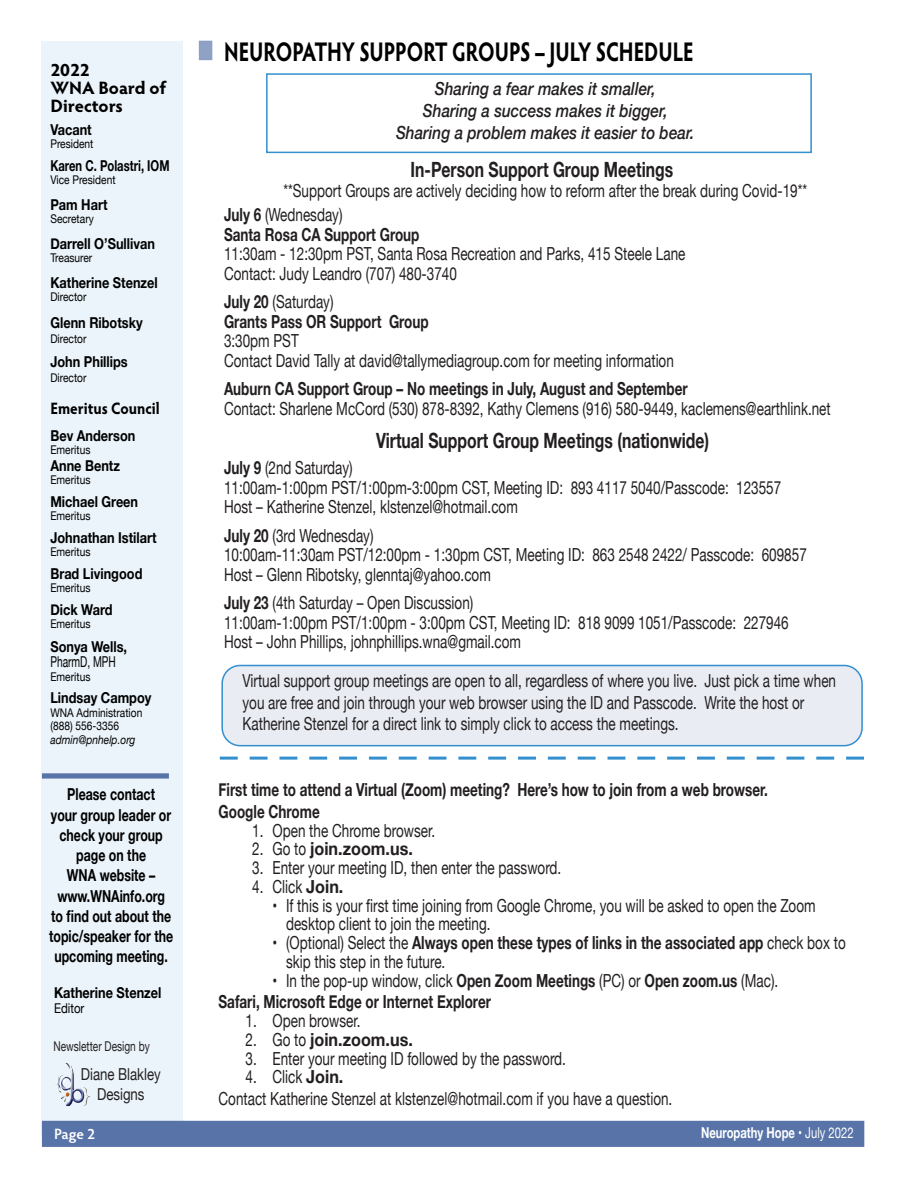
<style>
.page{position:relative;width:918px;height:1188px;background:#fff}
.page>*{position:absolute;margin:0;border:0;box-sizing:border-box;transform-origin:0 0}
.t1{font:700 27px "Hypatia Sans Pro";color:#000;scale:.75 1}
.t2{font:700 21px "Helvetica Neue";color:#231f20;scale:.75 1}
.t3{font:18px/18.8px "Helvetica Neue";color:#231f20;scale:.75 1}
.t4{font:700 18px "Helvetica Neue";color:#231f20;scale:.75 1}
.t5{font:italic 500 18px "Helvetica Neue";color:#231f20;scale:.85 1}
.t6{font:700 18px "Helvetica Neue";color:#231f20;scale:.9 1}
.t7{font:700 18px/18px "Hypatia Sans Pro";color:#000}
.t8{font:700 16.5px/20.2px "Helvetica Neue";color:#000;text-align:center;scale:.75 1}
.t9{font:16.5px/19.8px "Helvetica Neue";color:#231f20;text-align:center;scale:.8 1}
.t10{font:700 16.5px "Hypatia Sans Pro";color:#000;scale:.9 1}
.t11{font:700 15px/15px "Helvetica Neue";color:#000;scale:.85 1}
.t12{font:700 15px "Helvetica Neue";color:#fff;scale:.75 1}
.t13{font:700 15px "Helvetica Neue";color:#000;scale:.75 1}
.Folio{font:600 15px "Hypatia Sans Pro";color:#fff}
.t14{font:13.5px "Helvetica Neue";color:#231f20;scale:.75 1}
.t15{font:13.5px "Helvetica Neue";color:#000;scale:.85 1}
.t16{font:12px/13.5px "Helvetica Neue";color:#000;scale:.85 1}
.s1{font-weight:400}
.s2{font-style:italic}
.s3{font-weight:700}
</style>
<div class="page">
<div style="left:222px;top:665px;width:640px;height:81px;background:#e9ecf3;border-radius:18px"></div>
<div style="left:221px;top:665px;width:642px;height:81px;border:2px solid #338fce;border-radius:18px"></div>
<div style="left:266px;top:73px;width:546px;height:80px;background:#fff;border:2px solid #338fce"></div>
<div style="left:41px;top:42px;width:141px;height:1095px;background:#ebf4fa"></div>
<div style="left:43px;top:1122px;width:821px;height:24px;background:#5773a8"></div>
<div style="left:42px;top:1121px;width:822px;height:26px;border:2px solid #5773a8"></div>
<svg style="left:42px;top:773px;width:127px;height:6px"></svg>
<img style="left:56px;top:1063px;width:34px;height:43px">
<div style="left:199px;top:41px;width:13px;height:19px;background:#8fa2c5"></div>
<svg style="left:220px;top:757px;width:644px;height:3px"></svg>
<p class="t7" style="left:50px;top:60px;width:41px">2022</p>
<p class="t7" style="left:50px;top:78px;width:117px">WNA Board of<br>Directors</p>
<p class="t11" style="left:50px;top:122px;width:50px">Vacant</p>
<p class="t16" style="left:50px;top:138px;width:52px">President</p>
<p class="t13" style="left:50px;top:153px;width:160px">Karen C. Polastri, IOM</p>
<p class="t16" style="left:50px;top:174px;width:78px">Vice President</p>
<p class="t11" style="left:50px;top:197px;width:69px">Pam Hart</p>
<p class="t16" style="left:50px;top:213px;width:53px">Secretary</p>
<p class="t11" style="left:50px;top:236px;width:125px">Darrell O’Sullivan</p>
<p class="t16" style="left:50px;top:252px;width:51px">Treasurer</p>
<p class="t11" style="left:50px;top:275px;width:128px">Katherine Stenzel</p>
<p class="t16" style="left:50px;top:291px;width:44px">Director</p>
<p class="t11" style="left:50px;top:316px;width:110px">Glenn Ribotsky</p>
<p class="t16" style="left:50px;top:333px;width:44px">Director</p>
<p class="t11" style="left:50px;top:355px;width:93px">John Phillips</p>
<p class="t16" style="left:50px;top:372px;width:44px">Director</p>
<p class="t10" style="left:50px;top:396px;width:123px">Emeritus Council</p>
<p class="t11" style="left:50px;top:428px;width:102px">Bev Anderson</p>
<p class="t16" style="left:50px;top:444px;width:49px">Emeritus</p>
<p class="t11" style="left:50px;top:458px;width:83px">Anne Bentz</p>
<p class="t16" style="left:50px;top:474px;width:49px">Emeritus</p>
<p class="t11" style="left:50px;top:494px;width:105px">Michael Green</p>
<p class="t16" style="left:50px;top:510px;width:49px">Emeritus</p>
<p class="t11" style="left:50px;top:530px;width:126px">Johnathan Istilart</p>
<p class="t16" style="left:50px;top:546px;width:49px">Emeritus</p>
<p class="t11" style="left:50px;top:566px;width:110px">Brad Livingood</p>
<p class="t16" style="left:50px;top:582px;width:49px">Emeritus</p>
<p class="t11" style="left:50px;top:602px;width:75px">Dick Ward</p>
<p class="t16" style="left:50px;top:618px;width:49px">Emeritus</p>
<p class="t11" style="left:50px;top:640px;width:92px">Sonya Wells,<br><span class="s1">PharmD, MPH</span></p>
<p class="t16" style="left:50px;top:670px;width:49px">Emeritus</p>
<p class="t11" style="left:50px;top:691px;width:120px">Lindsay Campoy</p>
<p class="t16" style="left:50px;top:706px;width:110px">WNA Administration (888) 556-3356 <span class="s2">admin@pnhelp.org</span></p>
<p class="t8" style="left:49px;top:785px;width:167px">Please contact<br>your group leader or check your group page on the<br>WNA website – www.WNAinfo.org<br>to find out about the topic/speaker for the upcoming meeting.</p>
<p class="t11" style="left:54px;top:986px;width:128px">Katherine Stenzel</p>
<p class="t15" style="left:54px;top:998px;width:37px">Editor</p>
<p class="t14" style="left:53px;top:1037px;width:130px">Newsletter Design by</p>
<p class="t9" style="left:81px;top:1065px;width:101px">Diane Blakley<br>Designs</p>
<p class="Folio" style="left:54px;top:1124px;width:43px">Page 2</p>
<p class="t1" style="left:224px;top:33px;width:628px">NEUROPATHY SUPPORT GROUPS – JULY SCHEDULE</p>
<p class="t5" style="left:435px;top:74px;width:261px">Sharing a fear makes it smaller,</p>
<p class="t5" style="left:423px;top:95px;width:289px">Sharing a success makes it bigger,</p>
<p class="t5" style="left:396px;top:117px;width:353px">Sharing a problem makes it easier to bear.</p>
<p class="t2" style="left:411px;top:153px;width:352px">In-Person Support Group Meetings</p>
<p class="t3" style="left:283px;top:182px;width:700px">**Support Groups are actively deciding how to reform after the break during Covid-19**</p>
<p class="t3" style="left:224px;top:206px;width:160px"><span class="s3">July 6</span> (Wednesday)</p>
<p class="t4" style="left:224px;top:220px;width:262px">Santa Rosa CA Support Group</p>
<p class="t3" style="left:224px;top:245px;width:617px">11:30am - 12:30pm PST, Santa Rosa Recreation and Parks, 415 Steele Lane</p>
<p class="t3" style="left:224px;top:265px;width:312px">Contact: Judy Leandro (707) 480-3740</p>
<p class="t3" style="left:224px;top:293px;width:148px"><span class="s3">July 20</span> (Saturday)</p>
<p class="t4" style="left:224px;top:307px;width:275px">Grants Pass OR Support Group</p>
<p class="t3" style="left:224px;top:332px;width:101px">3:30pm PST</p>
<p class="t3" style="left:224px;top:352px;width:601px">Contact David Tally at david@tallymediagroup.com for meeting information</p>
<p class="t4" style="left:224px;top:375px;width:620px">Auburn CA Support Group – No meetings in July, August and September</p>
<p class="t3" style="left:224px;top:400px;width:811px">Contact: Sharlene McCord (530) 878-8392, Kathy Clemens (916) 580-9449, kaclemens@earthlink.net</p>
<p class="t2" style="left:376px;top:424px;width:446px">Virtual Support Group Meetings (nationwide)</p>
<p class="t3" style="left:224px;top:460px;width:173px"><span class="s3">July 9</span> (2nd Saturday)</p>
<p class="t3" style="left:224px;top:479px;width:745px">11:00am-1:00pm PST/1:00pm-3:00pm CST, Meeting ID: 893 4117 5040/Passcode: 123557</p>
<p class="t3" style="left:224px;top:499px;width:393px">Host – Katherine Stenzel, klstenzel@hotmail.com</p>
<p class="t3" style="left:224px;top:527px;width:201px"><span class="s3">July 20</span> (3rd Wednesday)</p>
<p class="t3" style="left:224px;top:547px;width:779px">10:00am-11:30am PST/12:00pm - 1:30pm CST, Meeting ID: 863 2548 2422/ Passcode: 609857</p>
<p class="t3" style="left:224px;top:566px;width:357px">Host – Glenn Ribotsky, glenntaj@yahoo.com</p>
<p class="t3" style="left:224px;top:595px;width:334px"><span class="s3">July 23</span> (4th Saturday – Open Discussion)</p>
<p class="t3" style="left:224px;top:614px;width:755px">11:00am-1:00pm PST/1:00pm - 3:00pm CST, Meeting ID: 818 9099 1051/Passcode: 227946</p>
<p class="t3" style="left:224px;top:634px;width:398px">Host – John Phillips, johnphillips.wna@gmail.com</p>
<p class="t3" style="left:243px;top:671px;width:793px;line-height:21.6px">Virtual support group meetings are open to all, regardless of where you live. Just pick a time when you are free and join through your web browser using the ID and Passcode. Write the host or<br>Katherine Stenzel for a direct link to simply click to access the meetings.</p>
<p class="t4" style="left:219px;top:776px;width:734px">First time to attend a Virtual (Zoom) meeting? Here’s how to join from a web browser.</p>
<p class="t4" style="left:219px;top:797px;width:136px">Google Chrome</p>
<p class="t3" style="left:252px;top:822px;width:245px">1. Open the Chrome browser.</p>
<p class="t6" style="left:252px;top:835px;width:180px"><span class="s1">2. Go to</span> join.zoom.us.</p>
<p class="t3" style="left:252px;top:859px;width:414px">3. Enter your meeting ID, then enter the password.</p>
<p class="t3" style="left:252px;top:878px;width:123px">4. Click <span class="s3">Join.</span></p>
<p class="t3" style="left:286px;top:897px;width:708px;text-indent:-14px">• If this is your first time joining from Google Chrome, you will be asked to open the Zoom desktop client to join the meeting.</p>
<p class="t3" style="left:286px;top:934px;width:748px;text-indent:-14px">• (Optional) Select the <span class="s3">Always open these types of links in the associated app</span> check box to skip this step in the future.</p>
<p class="t3" style="left:273px;top:972px;width:676px">• In the pop-up window, click <span class="s3">Open Zoom Meetings</span> (PC) or <span class="s3">Open zoom.us</span> (Mac).</p>
<p class="t4" style="left:219px;top:988px;width:365px">Safari, Microsoft Edge or Internet Explorer</p>
<p class="t3" style="left:246px;top:1012px;width:155px">1. Open browser.</p>
<p class="t6" style="left:246px;top:1025px;width:187px"><span class="s1">2. Go to</span> join.zoom.us.</p>
<p class="t3" style="left:246px;top:1050px;width:429px">3. Enter your meeting ID followed by the password.</p>
<p class="t3" style="left:246px;top:1069px;width:132px">4. Click <span class="s3">Join.</span></p>
<p class="t3" style="left:219px;top:1090px;width:607px">Contact Katherine Stenzel at klstenzel@hotmail.com if you have a question.</p>
<p class="t12" style="left:701px;top:1121px;width:205px">Neuropathy Hope <span class="s1">• July 2022</span></p>
</div>
